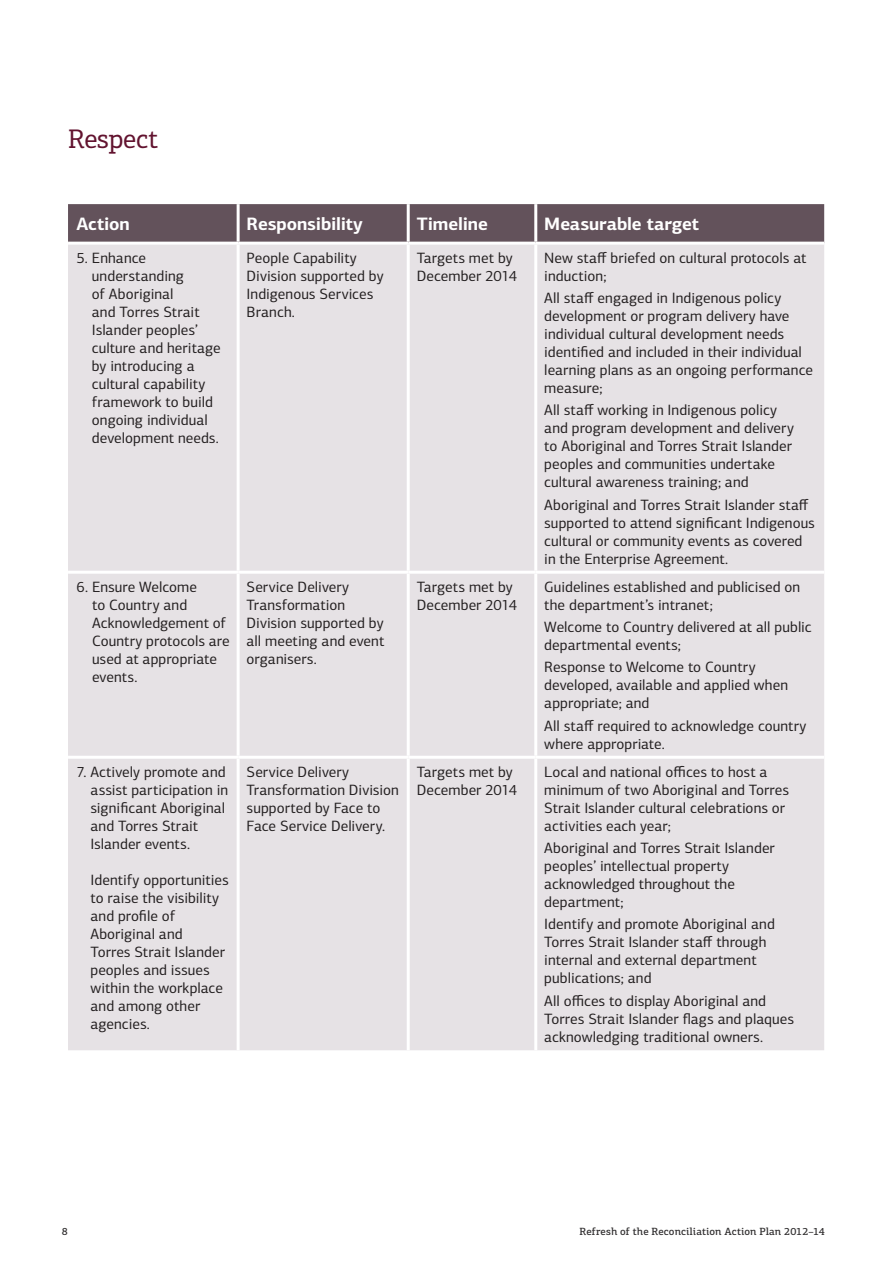
<style>
.page{position:relative;width:893px;height:1263px;background:#fff}
.page>*{position:absolute;margin:0;border:0;box-sizing:border-box;transform-origin:0 0}
.t1{font:27px "PF Centro Slab Pro";letter-spacing:-.005em;color:#62132f}
.t2{font:700 18px "PF Centro Sans Pro";letter-spacing:-.005em;color:#fff}
.t3{font:15px/18px "PF Centro Sans Pro";color:#231f20}
.t4{font:500 10.5px "PF Centro Slab Pro";letter-spacing:.005em;color:#312f30}
</style>
<div class="page">
<div style="left:68px;top:204px;width:756px;height:38px;background:#63525b"></div>
<div style="left:68px;top:245px;width:756px;height:805px;background:#e6e2e5"></div>
<hr style="left:237px;top:204px;width:3px;height:38px;background:#fff">
<hr style="left:407px;top:204px;width:3px;height:38px;background:#fff">
<hr style="left:534px;top:204px;width:3px;height:38px;background:#fff">
<hr style="left:237px;top:245px;width:3px;height:326px;background:#fff">
<hr style="left:407px;top:245px;width:3px;height:326px;background:#fff">
<hr style="left:534px;top:245px;width:3px;height:326px;background:#fff">
<hr style="left:68px;top:571px;width:170px;height:3px;background:#fff">
<hr style="left:238px;top:571px;width:170px;height:3px;background:#fff">
<hr style="left:237px;top:574px;width:3px;height:182px;background:#fff">
<hr style="left:408px;top:571px;width:128px;height:3px;background:#fff">
<hr style="left:407px;top:574px;width:3px;height:182px;background:#fff">
<hr style="left:536px;top:571px;width:288px;height:3px;background:#fff">
<hr style="left:534px;top:574px;width:3px;height:182px;background:#fff">
<hr style="left:68px;top:756px;width:170px;height:3px;background:#fff">
<hr style="left:238px;top:756px;width:170px;height:3px;background:#fff">
<hr style="left:237px;top:759px;width:3px;height:291px;background:#fff">
<hr style="left:408px;top:756px;width:128px;height:3px;background:#fff">
<hr style="left:407px;top:759px;width:3px;height:291px;background:#fff">
<hr style="left:536px;top:756px;width:288px;height:3px;background:#fff">
<hr style="left:534px;top:759px;width:3px;height:291px;background:#fff">
<h1 class="t1" style="left:68px;top:122px;width:92px">Respect</h1>
<p class="t2" style="left:77px;top:213px;width:55px">Action</p>
<p class="t2" style="left:247px;top:213px;width:118px">Responsibility</p>
<p class="t2" style="left:417px;top:213px;width:73px">Timeline</p>
<p class="t2" style="left:544px;top:213px;width:156px">Measurable target</p>
<p class="t3" style="left:92px;top:249px;width:130px;text-indent:-15px">5. Enhance understanding<br>of Aboriginal<br>and Torres Strait<br>Islander peoples’ culture and heritage by introducing a cultural capability framework to build ongoing individual development needs.</p>
<p class="t3" style="left:247px;top:249px;width:138px">People Capability<br>Division supported by<br>Indigenous Services<br>Branch.</p>
<p class="t3" style="left:417px;top:249px;width:102px">Targets met by<br>December 2014</p>
<p class="t3" style="left:544px;top:249px;width:264px">New staff briefed on cultural protocols at induction;</p>
<p class="t3" style="left:544px;top:289px;width:270px">All staff engaged in Indigenous policy development or program delivery have individual cultural development needs identified and included in their individual learning plans as an ongoing performance measure;</p>
<p class="t3" style="left:544px;top:401px;width:251px">All staff working in Indigenous policy and program development and delivery to Aboriginal and Torres Strait Islander peoples and communities undertake cultural awareness training; and</p>
<p class="t3" style="left:544px;top:496px;width:272px">Aboriginal and Torres Strait Islander staff supported to attend significant Indigenous cultural or community events as covered in the Enterprise Agreement.</p>
<p class="t3" style="left:92px;top:578px;width:139px;text-indent:-16px">6. Ensure Welcome<br>to Country and<br>Acknowledgement of<br>Country protocols are used at appropriate events.</p>
<p class="t3" style="left:247px;top:578px;width:139px">Service Delivery<br>Transformation<br>Division supported by all meeting and event organisers.</p>
<p class="t3" style="left:417px;top:578px;width:102px">Targets met by<br>December 2014</p>
<p class="t3" style="left:544px;top:578px;width:257px">Guidelines established and publicised on the department’s intranet;</p>
<p class="t3" style="left:544px;top:618px;width:269px">Welcome to Country delivered at all public departmental events;</p>
<p class="t3" style="left:544px;top:658px;width:245px">Response to Welcome to Country developed, available and applied when appropriate; and</p>
<p class="t3" style="left:544px;top:716px;width:264px">All staff required to acknowledge country where appropriate.</p>
<p class="t3" style="left:90px;top:763px;width:139px;text-indent:-14px">7. Actively promote and assist participation in significant Aboriginal and Torres Strait<br>Islander events.</p>
<p class="t3" style="left:90px;top:871px;width:140px">Identify opportunities to raise the visibility and profile of<br>Aboriginal and<br>Torres Strait Islander peoples and issues within the workplace and among other agencies.</p>
<p class="t3" style="left:247px;top:763px;width:154px">Service Delivery<br>Transformation Division supported by Face to<br>Face Service Delivery.</p>
<p class="t3" style="left:417px;top:763px;width:102px">Targets met by<br>December 2014</p>
<p class="t3" style="left:544px;top:763px;width:246px">Local and national offices to host a minimum of two Aboriginal and Torres Strait Islander cultural celebrations or activities each year;</p>
<p class="t3" style="left:544px;top:839px;width:232px">Aboriginal and Torres Strait Islander peoples’ intellectual property acknowledged throughout the department;</p>
<p class="t3" style="left:544px;top:915px;width:232px">Identify and promote Aboriginal and<br>Torres Strait Islander staff through internal and external department publications; and</p>
<p class="t3" style="left:544px;top:991px;width:251px">All offices to display Aboriginal and<br>Torres Strait Islander flags and plaques acknowledging traditional owners.</p>
<p class="t4" style="left:62px;top:1224px;width:8px">8</p>
<p class="t4" style="left:579px;top:1224px;width:247px">Refresh of the Reconciliation Action Plan 2012–14</p>
</div>
